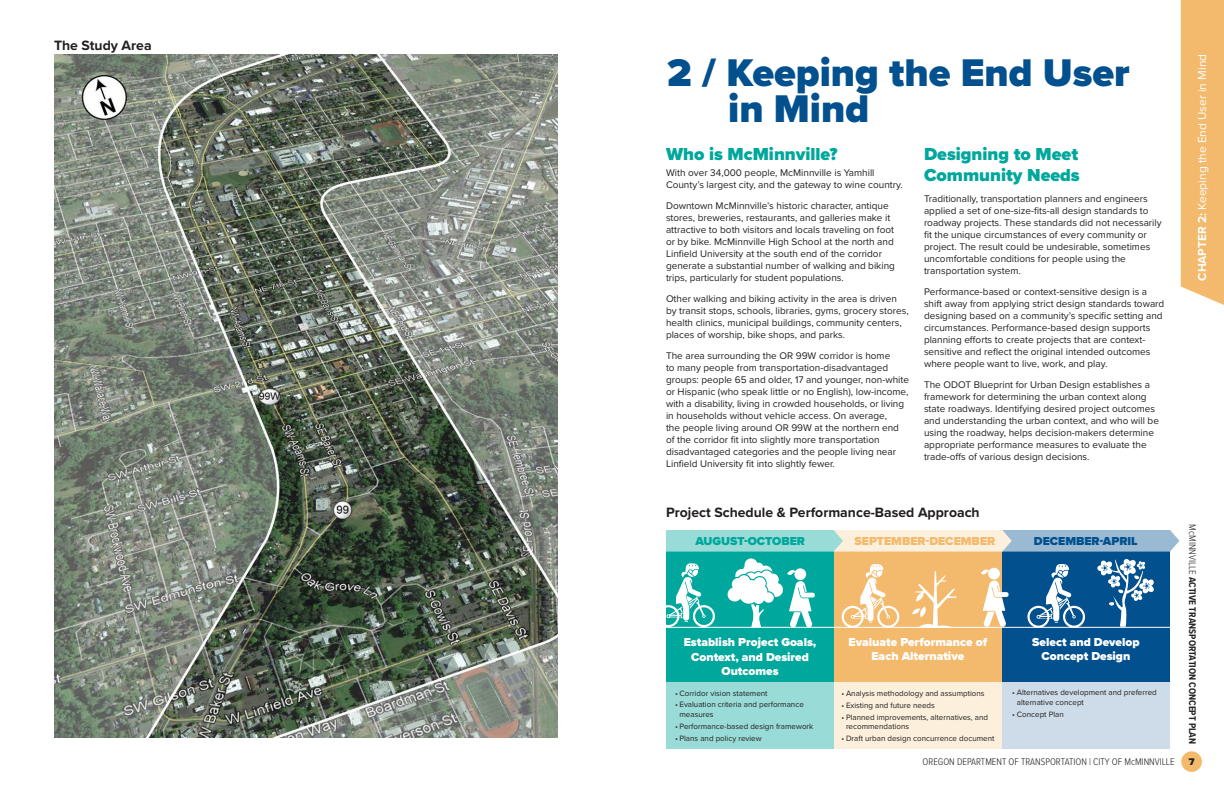
<style>
.page{position:relative;width:1224px;height:792px;background:#fff}
.page>*{position:absolute;margin:0;border:0;box-sizing:border-box;transform-origin:0 0}
.Display{font:900 40px/36px "Proxima Nova";color:#02508e}
.t1{font:900 18px/21.6px "Proxima Nova";color:#00a79c}
.Figure_Label{font:700 14px "Proxima Nova";color:#231f20}
.t2{font:900 12px/14.4px "Proxima Nova";color:#fff;text-align:center}
.Label{font:12px "Proxima Nova";color:#fff}
.t3{font:900 12px "Proxima Nova";color:#f3ba6d}
.t4{font:900 12px "Proxima Nova";color:#00a79c}
.t5{font:900 12px "Proxima Nova";color:#02508e}
.t6{font:10px/12px "Proxima Nova";color:#231f20}
.t7{font:300 10px "Proxima Nova Cond";color:#231f20}
.t8{font:700 10px "Proxima Nova Cond";color:#231f20}
.t9{font:900 10px "Proxima Nova";color:#231f20}
.t10{font:8px/9.6px "Proxima Nova";color:#231f20}
.s1{font-weight:700}
.s2{font-weight:300}
</style>
<div class="page">
<div style="left:1181px;top:751px;width:21px;height:21px;background:#f3ba6d;border-radius:50%"></div>
<div style="left:666px;top:632px;width:168px;height:117px;background:#99dcd7"></div>
<div style="left:666px;top:536px;width:174px;height:145px;background:#00a79c"></div>
<div style="left:834px;top:632px;width:168px;height:117px;background:#fcefdc"></div>
<div style="left:834px;top:536px;width:177px;height:145px;background:#f3ba6d"></div>
<div style="left:1002px;top:632px;width:168px;height:117px;background:#cddce8"></div>
<div style="left:1002px;top:536px;width:168px;height:145px;background:#02508e"></div>
<img style="left:54px;top:54px;width:504px;height:684px">
<hr style="left:666px;top:627px;width:504px;height:1px;background:#fff">
<svg style="left:842px;top:564px;width:57px;height:64px"></svg>
<svg style="left:1027px;top:564px;width:58px;height:64px"></svg>
<svg style="left:666px;top:530px;width:513px;height:22px;background:#b8d5d5"></svg>
<svg style="left:912px;top:571px;width:45px;height:57px"></svg>
<svg style="left:1097px;top:559px;width:58px;height:68px"></svg>
<div style="left:1181px;top:0;width:43px;height:305px;background:#f3ba6d"></div>
<svg style="left:726px;top:558px;width:89px;height:70px"></svg>
<svg style="left:666px;top:563px;width:49px;height:64px"></svg>
<svg style="left:981px;top:568px;width:28px;height:59px"></svg>
<p class="Figure_Label" style="left:54px;top:35px;width:99px">The Study Area</p>
<p class="Display" style="left:728px;top:54px;width:403px;text-indent:-61px">2 / Keeping the End User in Mind</p>
<p class="Label" style="left:1193px;top:281px;width:228px;rotate:-90deg"><span class="s1">CHAPTER 2:</span> Keeping the End User in Mind</p>
<h2 class="t1" style="left:666px;top:143px;width:173px">Who is McMinnville?</h2>
<p class="t6" style="left:666px;top:166px;width:238px">With over 34,000 people, McMinnville is Yamhill<br>County’s largest city, and the gateway to wine country.</p>
<p class="t6" style="left:666px;top:199px;width:230px">Downtown McMinnville’s historic character, antique stores, breweries, restaurants, and galleries make it attractive to both visitors and locals traveling on foot or by bike. McMinnville High School at the north and Linfield University at the south end of the corridor generate a substantial number of walking and biking trips, particularly for student populations.</p>
<p class="t6" style="left:666px;top:292px;width:244px">Other walking and biking activity in the area is driven by transit stops, schools, libraries, gyms, grocery stores, health clinics, municipal buildings, community centers, places of worship, bike shops, and parks.</p>
<p class="t6" style="left:666px;top:349px;width:245px">The area surrounding the OR 99W corridor is home<br>to many people from transportation-disadvantaged groups: people 65 and older, 17 and younger, non-white or Hispanic (who speak little or no English), low-income, with a disability, living in crowded households, or living in households without vehicle access. On average,<br>the people living around OR 99W at the northern end of the corridor fit into slightly more transportation disadvantaged categories and the people living near Linfield University fit into slightly fewer.</p>
<h2 class="t1" style="left:924px;top:143px;width:157px">Designing to Meet<br>Community Needs</h2>
<p class="t6" style="left:924px;top:192px;width:239px">Traditionally, transportation planners and engineers applied a set of one-size-fits-all design standards to roadway projects. These standards did not necessarily fit the unique circumstances of every community or project. The result could be undesirable, sometimes uncomfortable conditions for people using the transportation system.</p>
<p class="t6" style="left:924px;top:285px;width:242px">Performance-based or context-sensitive design is a shift away from applying strict design standards toward designing based on a community’s specific setting and circumstances. Performance-based design supports planning efforts to create projects that are context&shy;sensitive and reflect the original intended outcomes where people want to live, work, and play.</p>
<p class="t6" style="left:924px;top:378px;width:237px">The ODOT Blueprint for Urban Design establishes a framework for determining the urban context along state roadways. Identifying desired project outcomes and understanding the urban context, and who will be using the roadway, helps decision-makers determine appropriate performance measures to evaluate the trade-offs of various design decisions.</p>
<p class="Figure_Label" style="left:666px;top:502px;width:315px">Project Schedule &amp; Performance-Based Approach</p>
<h1 class="t4" style="left:695px;top:532px;width:111px">AUGUST-OCTOBER</h1>
<h1 class="t3" style="left:855px;top:532px;width:142px">SEPTEMBER-DECEMBER</h1>
<h1 class="t5" style="left:1034px;top:532px;width:105px">DECEMBER-APRIL</h1>
<h1 class="t2" style="left:684px;top:635px;width:134px">Establish Project Goals,<br>Context, and Desired<br>Outcomes</h1>
<h1 class="t2" style="left:849px;top:635px;width:140px">Evaluate Performance of<br>Each Alternative</h1>
<h1 class="t2" style="left:1032px;top:635px;width:109px">Select and Develop<br>Concept Design</h1>
<p class="t10" style="left:675px;top:688px;width:94px">• Corridor vision statement</p>
<p class="t10" style="left:680px;top:700px;width:126px;text-indent:-4px">• Evaluation criteria and performance measures</p>
<p class="t10" style="left:675px;top:721px;width:140px">• Performance-based design framework</p>
<p class="t10" style="left:675px;top:733px;width:88px">• Plans and policy review</p>
<p class="t10" style="left:1017px;top:688px;width:142px;text-indent:-4px">• Alternatives development and preferred alternative concept</p>
<p class="t10" style="left:1012px;top:709px;width:53px">• Concept Plan</p>
<p class="t10" style="left:842px;top:688px;width:145px">• Analysis methodology and assumptions</p>
<p class="t10" style="left:842px;top:700px;width:95px">• Existing and future needs</p>
<p class="t10" style="left:846px;top:712px;width:144px;text-indent:-4px">• Planned improvements, alternatives, and recommendations</p>
<p class="t10" style="left:842px;top:733px;width:154px">• Draft urban design concurrence document</p>
<p class="t7" style="left:923px;top:754px;width:254px">OREGON DEPARTMENT OF TRANSPORTATION | CITY OF McMINNVILLE</p>
<p class="t8" style="left:1200px;top:524px;width:221px;rotate:90deg"><span class="s2">McMINNVILLE</span> ACTIVE TRANSPORTATION CONCEPT PLAN</p>
<p class="t9" style="left:1189px;top:754px;width:7px">7</p>
</div>
